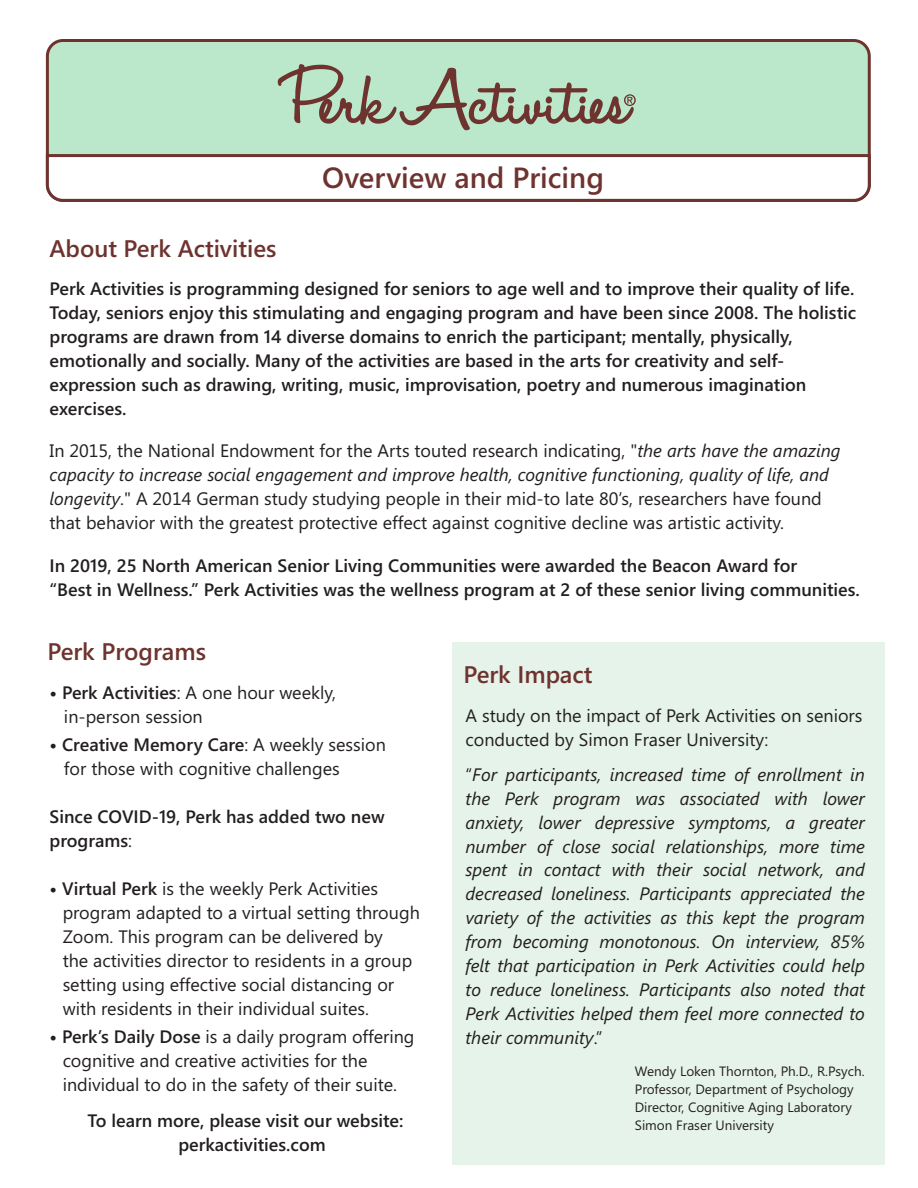
<style>
.page{position:relative;width:918px;height:1188px;background:#fff}
.page>*{position:absolute;margin:0;border:0;box-sizing:border-box;transform-origin:0 0}
.t1{font:600 29.25px "Segoe UI";color:#6e332f}
.t2{font:600 24px "Segoe UI";color:#6e332f}
.t3{font:18px/24px "Segoe UI";color:#231f20}
.t4{font:600 18px/24px "Segoe UI";color:#231f20}
.t5{font:italic 18px/24px "Segoe UI";color:#231f20;text-align:justify}
.t6{font:13.5px/18px "Segoe UI";color:#231f20}
.s1{font-style:italic}
.s2{font-weight:700}
.s3{font-weight:600}
.s4{font-weight:400}
.s5{font-style:normal}
</style>
<div class="page">
<div style="left:452px;top:642px;width:432px;height:523px;background:#e6f3ea"></div>
<div style="left:46px;top:39px;width:825px;height:163px;background:#bbe8ca;border:3px solid #6e332f;border-radius:16px"></div>
<svg style="left:45px;top:153px;width:826px;height:49px;background:#eae4e2"></svg>
<svg style="left:278px;top:64px;width:358px;height:66px"></svg>
<h2 class="t2" style="left:49px;top:240px;width:228px">About Perk Activities</h2>
<h1 class="t1" style="left:322px;top:166px;width:283px">Overview and Pricing</h1>
<p class="t4" style="left:50px;top:279px;width:808px">Perk Activities is programming designed for seniors to age well and to improve their quality of life.<br>Today, seniors enjoy this stimulating and engaging program and have been since 2008. The holistic programs are drawn from 14 diverse domains to enrich the participant; mentally, physically, emotionally and socially. Many of the activities are based in the arts for creativity and self&shy;expression such as drawing, writing, music, improvisation, poetry and numerous imagination exercises.</p>
<p class="t3" style="left:50px;top:441px;width:793px">In 2015, the National Endowment for the Arts touted research indicating, "<span class="s1">the arts have the amazing capacity to increase social engagement and improve health, cognitive functioning, quality of life, and longevity</span>." A 2014 German study studying people in their mid-to late 80’s, researchers have found that behavior with the greatest protective effect against cognitive decline was artistic activity.</p>
<p class="t4" style="left:50px;top:555px;width:812px">In 2019, 25 North American Senior Living Communities were awarded the Beacon Award for<br>“Best in Wellness.” Perk Activities was the wellness program at 2 of these senior living communities.</p>
<h2 class="t2" style="left:47px;top:642px;width:160px">Perk Programs</h2>
<p class="t3" style="left:64px;top:682px;width:274px;text-indent:-14px"><span class="s2">•</span> <span class="s3">Perk Activities</span>: A one hour weekly, in-person session</p>
<p class="t3" style="left:64px;top:735px;width:323px;text-indent:-14px"><span class="s2">•</span> <span class="s3">Creative Memory Care</span>: A weekly session for those with cognitive challenges</p>
<p class="t4" style="left:50px;top:806px;width:337px">Since COVID-19, Perk has added two new programs<span class="s4">:</span></p>
<p class="t3" style="left:63px;top:878px;width:359px;text-indent:-13px"><span class="s2">•</span> <span class="s3">Virtual Perk</span> is the weekly Perk Activities program adapted to a virtual setting through Zoom. This program can be delivered by<br>the activities director to residents in a group setting using effective social distancing or with residents in their individual suites.</p>
<p class="t3" style="left:63px;top:1027px;width:353px;text-indent:-13px"><span class="s2">•</span> <span class="s3">Perk’s Daily Dose</span> is a daily program offering cognitive and creative activities for the individual to do in the safety of their suite.</p>
<p class="t4" style="left:178px;top:1111px;width:227px;text-indent:-91px">To learn more, please visit our website: perkactivities.com</p>
<h2 class="t2" style="left:463px;top:666px;width:130px">Perk Impact</h2>
<p class="t3" style="left:466px;top:705px;width:399px">A study on the impact of Perk Activities on seniors conducted by Simon Fraser University:</p>
<p class="t5" style="left:466px;top:764px;width:401px"><span class="s5">“</span>For participants, increased time of enrollment in the Perk program was associated with lower anxiety, lower depressive symptoms, a greater number of close social relationships, more time spent in contact with their social network, and decreased loneliness. Participants appreciated the variety of the activities as this kept the program from becoming monotonous. On interview, 85% felt that participation in Perk Activities could help to reduce loneliness. Participants also noted that Perk Activities helped them feel more connected to their community<span class="s5">.”</span></p>
<p class="t6" style="left:635px;top:1064px;width:231px">Wendy Loken Thornton, Ph.D., R.Psych.<br>Professor, Department of Psychology Director, Cognitive Aging Laboratory Simon Fraser University</p>
</div>
